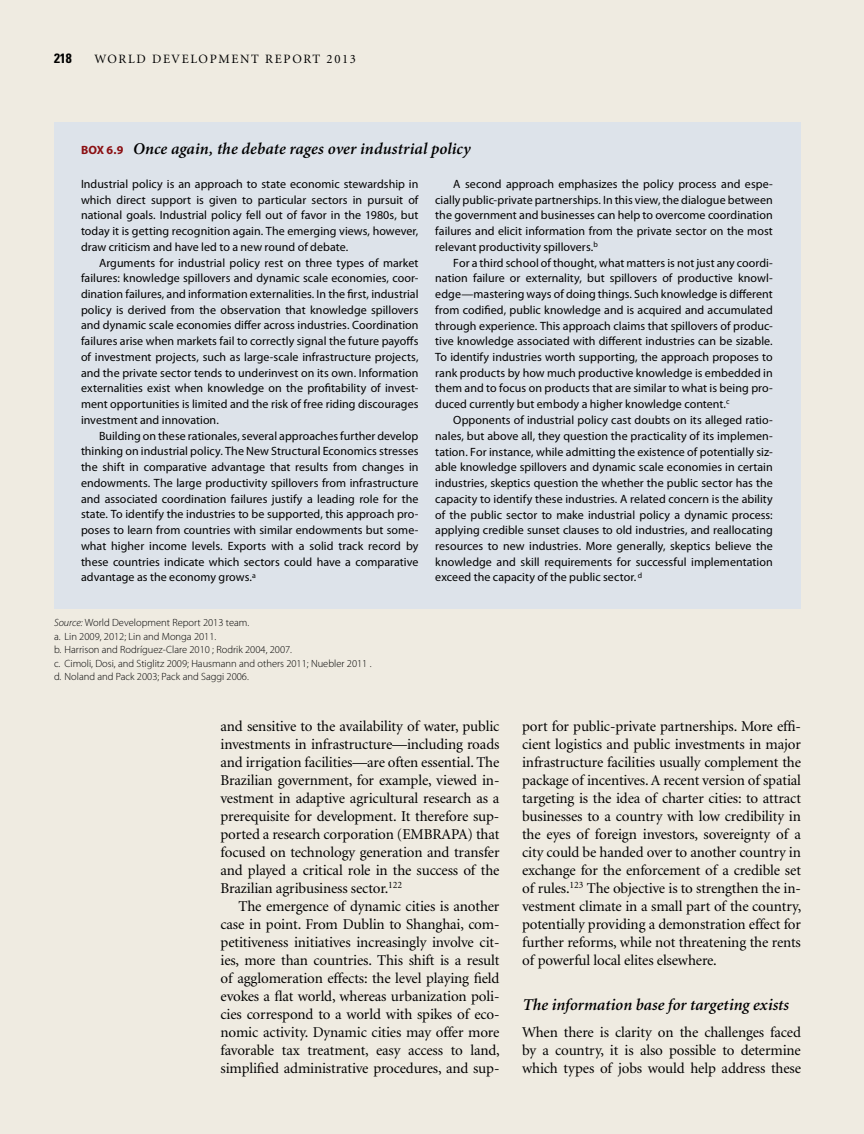
<style>
.page{position:relative;width:864px;height:1134px;background:#efebe1}
.page>*{position:absolute;margin:0;border:0;box-sizing:border-box;transform-origin:0 0}
.t1{font:italic 600 16.5px "Minion Pro";letter-spacing:.005em;color:#000}
.t2{font:italic 600 16.5px "Minion";color:#000}
.t3{font:15px/18px "Minion";letter-spacing:-.01em;color:#000;text-align:justify}
.t4{font:700 condensed 13.5px "Univers";color:#000}
.t5{font:12.75px "Minion";letter-spacing:.13em;color:#000}
.t6{font:12px/15.8px "Myriad Pro";letter-spacing:.005em;color:#000;text-align:justify}
.t7{font:300 10.5px/13.5px "Myriad Pro";color:#000}
.s1{font-family:"Myriad Pro";font-weight:700;font-style:normal;font-size:12px;color:#8b0f12}
.s2{font-style:italic}
</style>
<div class="page">
<div style="left:54px;top:122px;width:747px;height:486px;background:#dde3ea"></div>
<p class="t4" style="left:54px;top:50px;width:19px">218</p>
<p class="t5" style="left:94px;top:52px;width:263px">WORLD DEVELOPMENT REPORT 2013</p>
<h1 class="t1" style="left:81px;top:137px;width:391px"><span class="s1">BOX 6.9</span> Once again, the debate rages over industrial policy</h1>
<p class="t6" style="left:81px;top:176px;width:339px">Industrial policy is an approach to state economic stewardship in which direct support is given to particular sectors in pursuit of national goals. Industrial policy fell out of favor in the 1980s, but today it is getting recognition again. The emerging views, however, draw criticism and have led to a new round of debate.</p>
<p class="t6" style="left:81px;top:254px;width:339px;text-indent:18px">Arguments for industrial policy rest on three types of market failures: knowledge spillovers and dynamic scale economies, coor&shy;dination failures, and information externalities. In the first, industrial policy is derived from the observation that knowledge spillovers and dynamic scale economies differ across industries. Coordination failures arise when markets fail to correctly signal the future payoffs of investment projects, such as large-scale infrastructure projects, and the private sector tends to underinvest on its own. Information externalities exist when knowledge on the profitability of invest&shy;ment opportunities is limited and the risk of free riding discourages investment and innovation.</p>
<p class="t6" style="left:81px;top:428px;width:339px;text-indent:18px">Building on these rationales, several approaches further develop thinking on industrial policy. The New Structural Economics stresses the shift in comparative advantage that results from changes in endowments. The large productivity spillovers from infrastructure and associated coordination failures justify a leading role for the state. To identify the industries to be supported, this approach pro&shy;poses to learn from countries with similar endowments but some&shy;what higher income levels. Exports with a solid track record by these countries indicate which sectors could have a comparative advantage as the economy grows.<sup>a</sup></p>
<p class="t7" style="left:54px;top:616px;width:319px"><span class="s2">Source:</span> World Development Report 2013 team.<br>a. Lin 2009, 2012; Lin and Monga 2011.<br>b. Harrison and Rodríguez-Clare 2010 ; Rodrik 2004, 2007.<br>c. Cimoli, Dosi, and Stiglitz 2009; Hausmann and others 2011; Nuebler 2011 . d. Noland and Pack 2003; Pack and Saggi 2006.</p>
<p class="t6" style="left:435px;top:176px;width:339px;text-indent:18px">A second approach emphasizes the policy process and espe&shy;cially public-private partnerships. In this view, the dialogue between the government and businesses can help to overcome coordination failures and elicit information from the private sector on the most relevant productivity spillovers.<sup>b</sup></p>
<p class="t6" style="left:435px;top:254px;width:339px;text-indent:18px">For a third school of thought, what matters is not just any coordi&shy;nation failure or externality, but spillovers of productive knowl&shy;edge—mastering ways of doing things. Such knowledge is different from codified, public knowledge and is acquired and accumulated through experience. This approach claims that spillovers of produc&shy;tive knowledge associated with different industries can be sizable.<br>To identify industries worth supporting, the approach proposes to rank products by how much productive knowledge is embedded in them and to focus on products that are similar to what is being pro&shy;duced currently but embody a higher knowledge content.<sup>c</sup></p>
<p class="t6" style="left:435px;top:412px;width:339px;text-indent:18px">Opponents of industrial policy cast doubts on its alleged ratio&shy;nales, but above all, they question the practicality of its implemen&shy;tation. For instance, while admitting the existence of potentially siz&shy;able knowledge spillovers and dynamic scale economies in certain industries, skeptics question the whether the public sector has the capacity to identify these industries. A related concern is the ability of the public sector to make industrial policy a dynamic process: applying credible sunset clauses to old industries, and reallocating resources to new industries. More generally, skeptics believe the knowledge and skill requirements for successful implementation exceed the capacity of the public sector. <sup>d</sup></p>
<p class="t3" style="left:221px;top:718px;width:281px">and sensitive to the availability of water, public investments in infrastructure—including roads and irrigation facilities—are often essential. The Brazilian government, for example, viewed in&shy;vestment in adaptive agricultural research as a prerequisite for development. It therefore sup&shy;ported a research corporation (EMBRAPA) that focused on technology generation and transfer and played a critical role in the success of the Brazilian agribusiness sector.<sup>122</sup></p>
<p class="t3" style="left:220px;top:898px;width:281px;text-indent:18px">The emergence of dynamic cities is another case in point. From Dublin to Shanghai, com&shy;petitiveness initiatives increasingly involve cit&shy;ies, more than countries. This shift is a result of agglomeration effects: the level playing field evokes a flat world, whereas urbanization poli&shy;cies correspond to a world with spikes of eco&shy;nomic activity. Dynamic cities may offer more favorable tax treatment, easy access to land, simplified administrative procedures, and sup-</p>
<p class="t3" style="left:522px;top:718px;width:281px">port for public-private partnerships. More effi&shy;cient logistics and public investments in major infrastructure facilities usually complement the package of incentives. A recent version of spatial targeting is the idea of charter cities: to attract businesses to a country with low credibility in the eyes of foreign investors, sovereignty of a city could be handed over to another country in exchange for the enforcement of a credible set of rules.<sup>123</sup> The objective is to strengthen the in&shy;vestment climate in a small part of the country, potentially providing a demonstration effect for further reforms, while not threatening the rents of powerful local elites elsewhere.</p>
<h1 class="t2" style="left:522px;top:997px;width:268px">The information base for targeting exists</h1>
<p class="t3" style="left:522px;top:1024px;width:280px">When there is clarity on the challenges faced by a country, it is also possible to determine which types of jobs would help address these</p>
</div>
